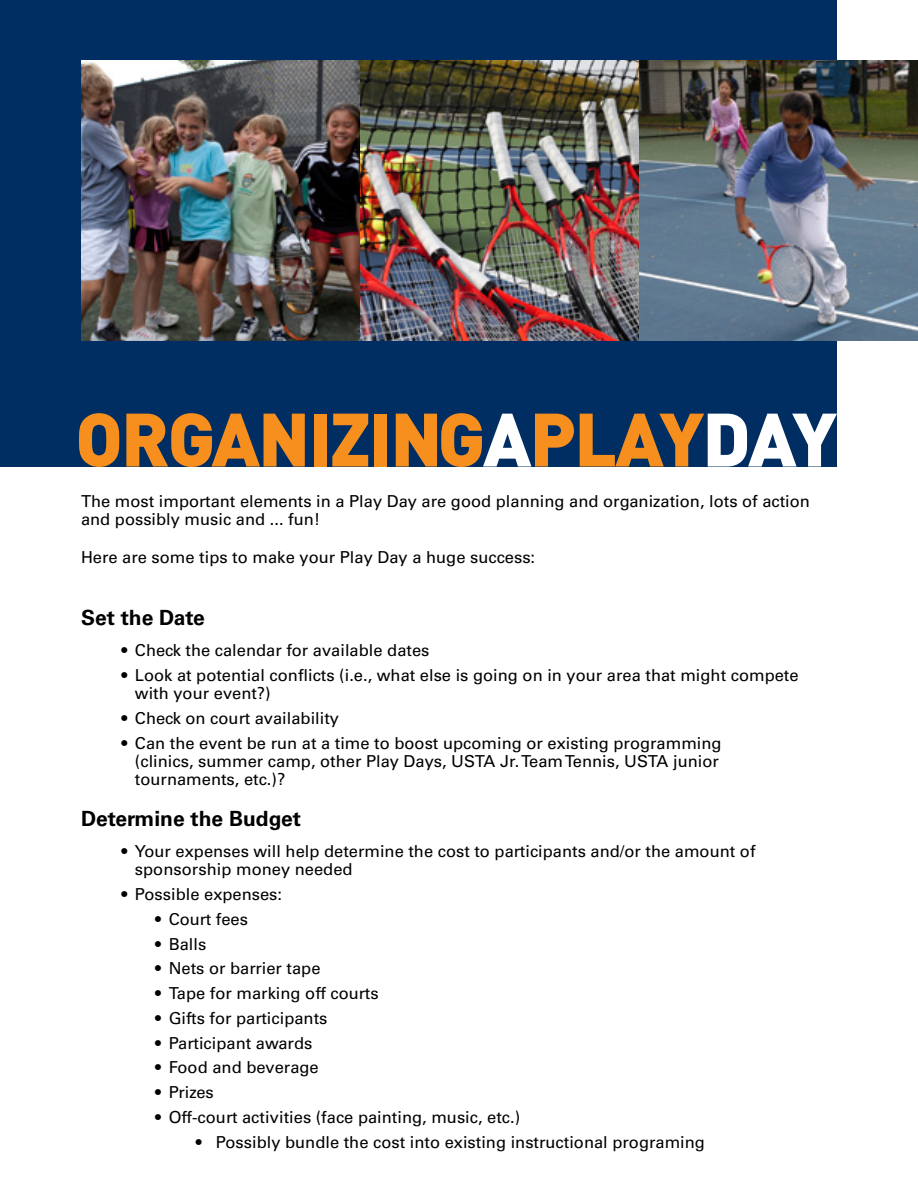
<style>
.page{position:relative;width:918px;height:1188px;background:#fff}
.page>*{position:absolute;margin:0;border:0;box-sizing:border-box;transform-origin:0 0}
.t1{font:900 74.25px "DIN";letter-spacing:-.025em;color:#f78f1e}
.t2{font:700 21px "Univers LT Std";color:#000}
.t3{font:16.5px/18px "Univers LT Std";color:#000}
.s1{color:#fff}
</style>
<div class="page">
<div style="left:0;top:0;width:837px;height:466px;background:#002d62"></div>
<img style="left:81px;top:60px;width:837px;height:281px">
<h1 class="t1" style="left:75px;top:390px;width:763px">ORGANIZING<span class="s1">A</span>PLAY<span class="s1">DAY</span></h1>
<p class="t3" style="left:81px;top:492px;width:731px">The most important elements in a Play Day are good planning and organization, lots of action and possibly music and ... fun!</p>
<p class="t3" style="left:81px;top:548px;width:456px">Here are some tips to make your Play Day a huge success:</p>
<p class="t2" style="left:81px;top:605px;width:125px">Set the Date</p>
<p class="t3" style="left:122px;top:641px;width:309px">• Check the calendar for available dates</p>
<p class="t3" style="left:135px;top:666px;width:665px;text-indent:-13px">• Look at potential conflicts (i.e., what else is going on in your area that might compete with your event?)</p>
<p class="t3" style="left:122px;top:709px;width:219px">• Check on court availability</p>
<p class="t3" style="left:135px;top:734px;width:588px;text-indent:-13px">• Can the event be run at a time to boost upcoming or existing programming (clinics, summer camp, other Play Days, USTA Jr. Team Tennis, USTA junior tournaments, etc.)?</p>
<p class="t2" style="left:81px;top:806px;width:222px">Determine the Budget</p>
<p class="t3" style="left:135px;top:842px;width:622px;text-indent:-13px">• Your expenses will help determine the cost to participants and/or the amount of sponsorship money needed</p>
<p class="t3" style="left:122px;top:885px;width:162px">• Possible expenses:</p>
<p class="t3" style="left:155px;top:910px;width:94px">• Court fees</p>
<p class="t3" style="left:155px;top:935px;width:53px">• Balls</p>
<p class="t3" style="left:155px;top:960px;width:167px">• Nets or barrier tape</p>
<p class="t3" style="left:155px;top:984px;width:225px">• Tape for marking off courts</p>
<p class="t3" style="left:155px;top:1009px;width:174px">• Gifts for participants</p>
<p class="t3" style="left:155px;top:1034px;width:159px">• Participant awards</p>
<p class="t3" style="left:155px;top:1059px;width:165px">• Food and beverage</p>
<p class="t3" style="left:155px;top:1083px;width:60px">• Prizes</p>
<p class="t3" style="left:155px;top:1108px;width:367px">• Off-court activities (face painting, music, etc.)</p>
<p class="t3" style="left:196px;top:1133px;width:511px">• Possibly bundle the cost into existing instructional programing</p>
</div>
